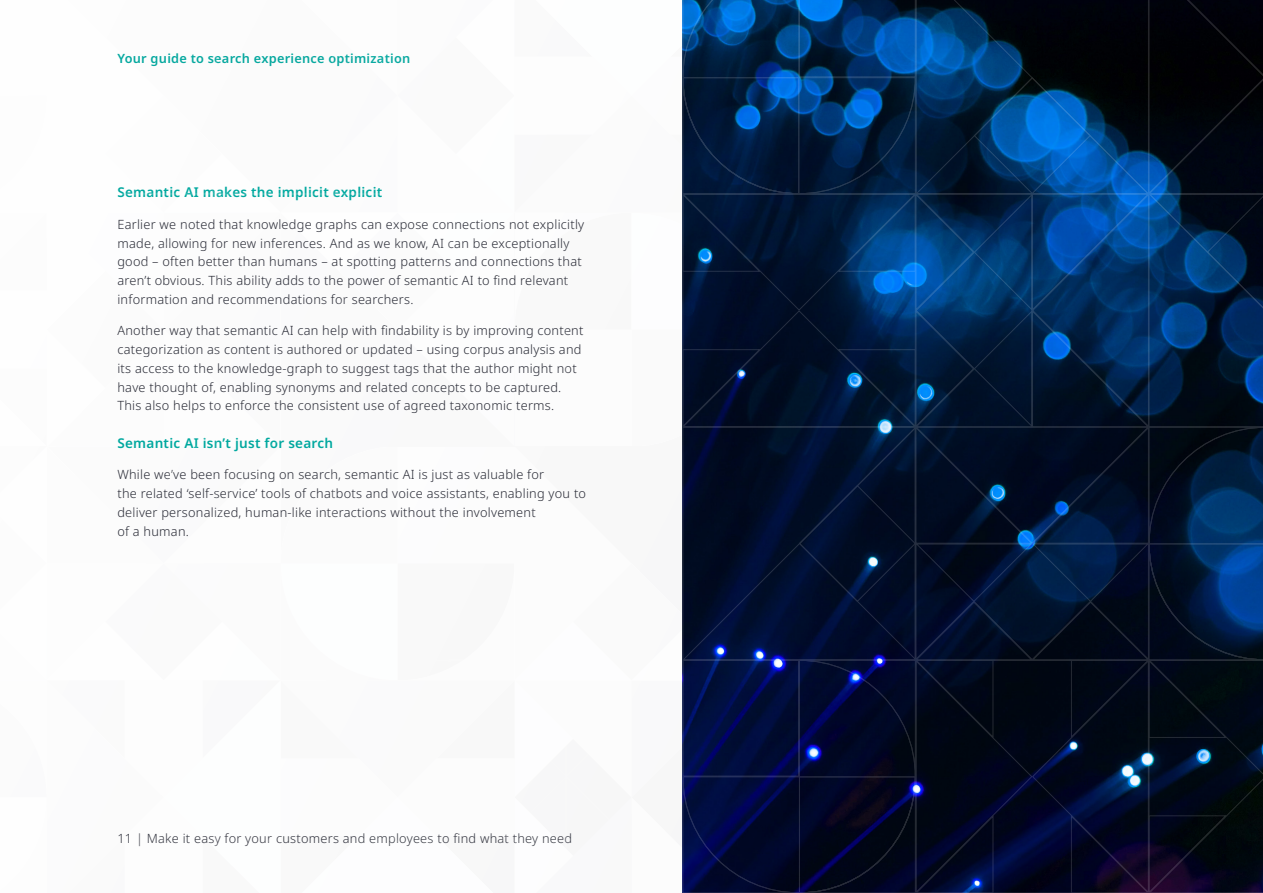
<style>
.page{position:relative;width:1263px;height:893px;background:#fff}
.page>*{position:absolute;margin:0;border:0;box-sizing:border-box;transform-origin:0 0}
.t1{font:600 13.5px "Noto Sans";letter-spacing:.02em;color:#00a89f}
.t2{font:300 12.75px/18.8px "Noto Sans";letter-spacing:.02em;color:#292b36}
.t3{font:600 12.75px "Noto Sans";letter-spacing:.02em;color:#00a89f}
</style>
<div class="page">
<svg style="left:682px;top:0;width:581px;height:893px;background:#02193a"></svg>
<p class="t3" style="left:117px;top:49px;width:294px">Your guide to search experience optimization</p>
<p class="t1" style="left:117px;top:183px;width:266px">Semantic AI makes the implicit explicit</p>
<p class="t2" style="left:117px;top:215px;width:468px">Earlier we noted that knowledge graphs can expose connections not explicitly made, allowing for new inferences. And as we know, AI can be exceptionally good – often better than humans – at spotting patterns and connections that aren’t obvious. This ability adds to the power of semantic AI to find relevant information and recommendations for searchers.</p>
<p class="t2" style="left:117px;top:322px;width:468px">Another way that semantic AI can help with findability is by improving content categorization as content is authored or updated – using corpus analysis and its access to the knowledge-graph to suggest tags that the author might not have thought of, enabling synonyms and related concepts to be captured.<br>This also helps to enforce the consistent use of agreed taxonomic terms.</p>
<p class="t1" style="left:117px;top:433px;width:217px">Semantic AI isn’t just for search</p>
<p class="t2" style="left:117px;top:466px;width:470px">While we’ve been focusing on search, semantic AI is just as valuable for<br>the related ‘self-service’ tools of chatbots and voice assistants, enabling you to deliver personalized, human-like interactions without the involvement<br>of a human.</p>
<p class="t2" style="left:117px;top:829px;width:456px">11 | Make it easy for your customers and employees to find what they need</p>
</div>
